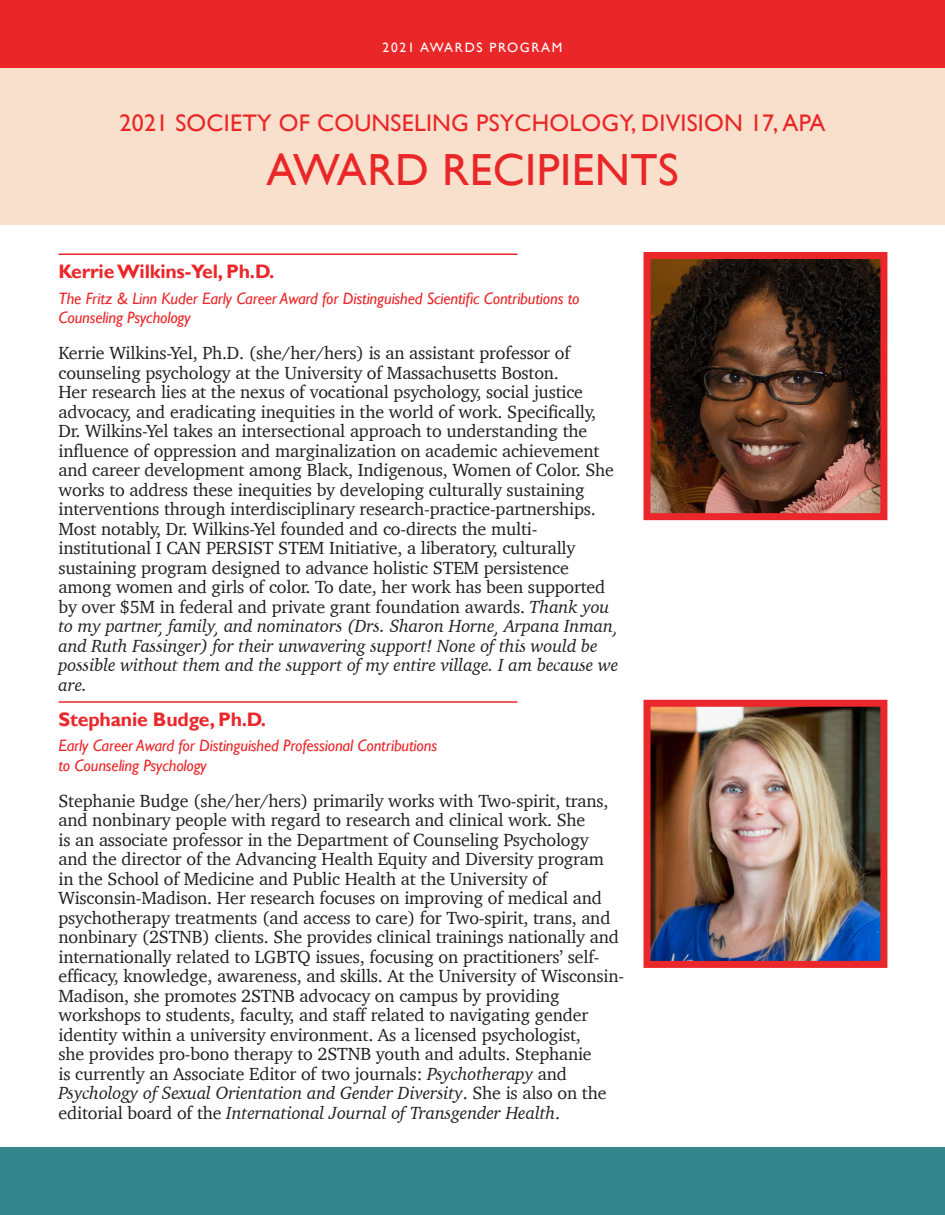
<style>
.page{position:relative;width:945px;height:1215px;background:#fff}
.page>*{position:absolute;margin:0;border:0;box-sizing:border-box;transform-origin:0 0}
.t1{font:45px "Gill Sans";letter-spacing:.01em;color:#ea2728}
.t2{font:24px "Gill Sans";letter-spacing:.01em;color:#ea2728}
.t3{font:700 19.5px "Gill Sans";letter-spacing:-.01em;color:#ea272a}
.t4{font:18px/19.5px "Charter";letter-spacing:-.01em;color:#231f20}
.t5{font:italic 16.5px/19.5px "Gill Sans";letter-spacing:-.01em;color:#ea272a}
.t6{font:13.5px "Gill Sans";letter-spacing:.12em;color:#fff}
.s1{font-style:italic}
</style>
<div class="page">
<div style="left:0;top:65px;width:945px;height:160px;background:#f8e0cd"></div>
<div style="left:0;top:0;width:945px;height:68px;background:#ea2728"></div>
<div style="left:0;top:1148px;width:945px;height:67px;background:#34858c"></div>
<img style="left:652px;top:708px;width:227px;height:252px">
<div style="left:644px;top:700px;width:243px;height:268px;border:7px solid #ea272a"></div>
<hr style="left:58px;top:701px;width:460px;height:2px;background:#ea272a">
<img style="left:652px;top:260px;width:227px;height:252px">
<div style="left:644px;top:252px;width:243px;height:268px;border:7px solid #ea272a"></div>
<hr style="left:58px;top:254px;width:460px;height:1px;background:#ea272a">
<p class="t6" style="left:383px;top:40px;width:181px">2021 AWARDS PROGRAM</p>
<p class="t2" style="left:120px;top:109px;width:707px">2021 SOCIETY OF COUNSELING PSYCHOLOGY, DIVISION 17, APA</p>
<p class="t1" style="left:266px;top:144px;width:414px">AWARD RECIPIENTS</p>
<p class="t3" style="left:58px;top:260px;width:217px">Kerrie Wilkins-Yel, Ph.D.</p>
<p class="t5" style="left:58px;top:289px;width:523px">The Fritz &amp; Linn Kuder Early Career Award for Distinguished Scientific Contributions to<br>Counseling Psychology</p>
<p class="t4" style="left:58px;top:343px;width:561px">Kerrie Wilkins-Yel, Ph.D. (she/her/hers) is an assistant professor of counseling psychology at the University of Massachusetts Boston.<br>Her research lies at the nexus of vocational psychology, social justice advocacy, and eradicating inequities in the world of work. Specifically, Dr. Wilkins-Yel takes an intersectional approach to understanding the influence of oppression and marginalization on academic achievement and career development among Black, Indigenous, Women of Color. She works to address these inequities by developing culturally sustaining interventions through interdisciplinary research-practice-partnerships.<br>Most notably, Dr. Wilkins-Yel founded and co-directs the multi&shy;institutional I CAN PERSIST STEM Initiative, a liberatory, culturally sustaining program designed to advance holistic STEM persistence among women and girls of color. To date, her work has been supported by over $5M in federal and private grant foundation awards. <span class="s1">Thank you to my partner, family, and nominators (Drs. Sharon Horne, Arpana Inman, and Ruth Fassinger) for their unwavering support! None of this would be possible without them and the support of my entire village. I am because we are.</span></p>
<p class="t3" style="left:58px;top:708px;width:209px">Stephanie Budge, Ph.D.</p>
<p class="t5" style="left:58px;top:736px;width:380px">Early Career Award for Distinguished Professional Contributions to Counseling Psychology</p>
<p class="t4" style="left:58px;top:791px;width:567px">Stephanie Budge (she/her/hers) primarily works with Two-spirit, trans, and nonbinary people with regard to research and clinical work. She<br>is an associate professor in the Department of Counseling Psychology<br>and the director of the Advancing Health Equity and Diversity program<br>in the School of Medicine and Public Health at the University of Wisconsin-Madison. Her research focuses on improving of medical and psychotherapy treatments (and access to care) for Two-spirit, trans, and nonbinary (2STNB) clients. She provides clinical trainings nationally and internationally related to LGBTQ issues, focusing on practitioners’ self&shy;efficacy, knowledge, awareness, and skills. At the University of Wisconsin-Madison, she promotes 2STNB advocacy on campus by providing workshops to students, faculty, and staff related to navigating gender identity within a university environment. As a licensed psychologist,<br>she provides pro-bono therapy to 2STNB youth and adults. Stephanie<br>is currently an Associate Editor of two journals: <span class="s1">Psychotherapy</span> and <span class="s1">Psychology of Sexual Orientation and Gender Diversity</span>. She is also on the editorial board of the <span class="s1">International Journal of Transgender Health</span>.</p>
</div>
